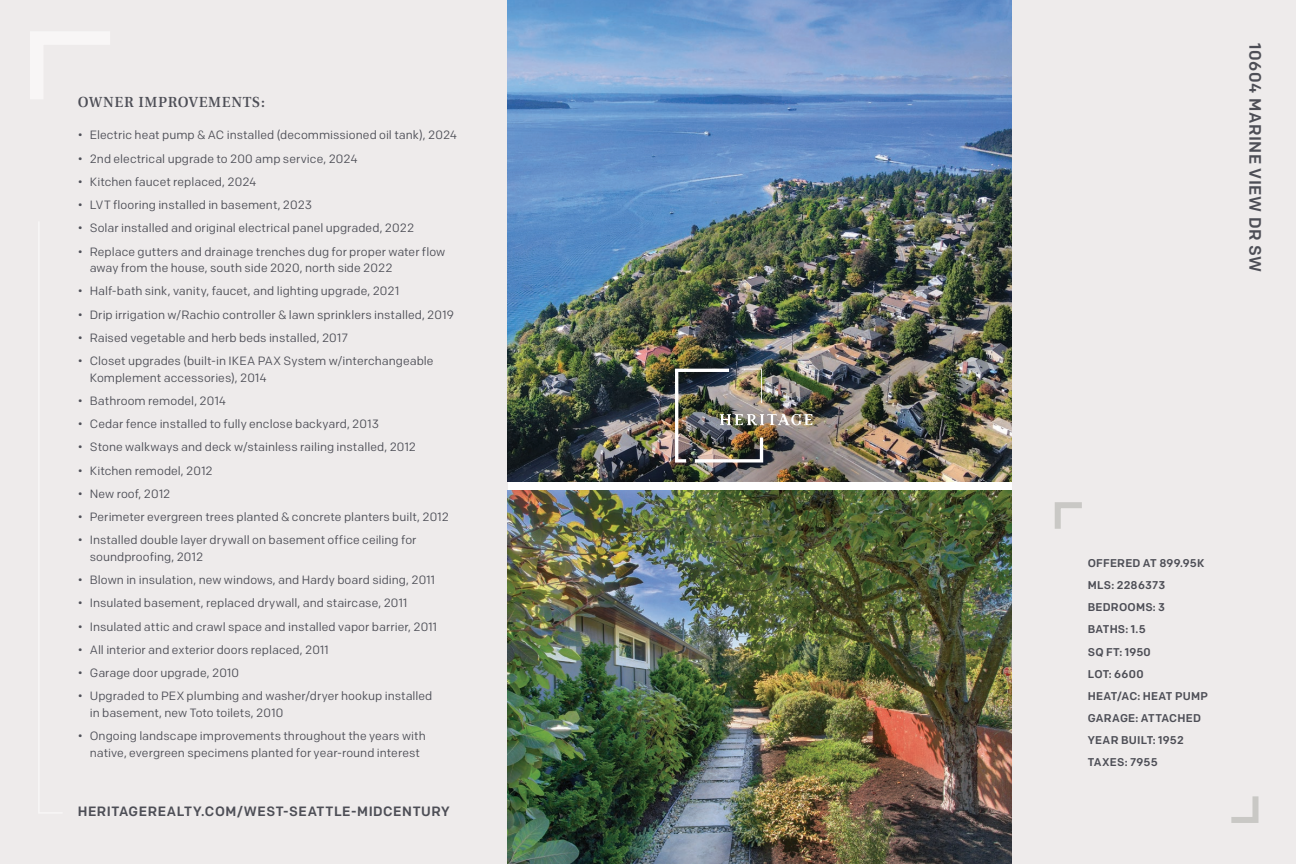
<style>
.page{position:relative;width:1296px;height:864px;background:#fff}
.page>*{position:absolute;margin:0;border:0;box-sizing:border-box;transform-origin:0 0}
.t1{font:500 16.5px "Chrono";letter-spacing:.035em;color:#4d4e56}
.List_header{font:500 15px "Frank Ruhl Libre";letter-spacing:.04em;color:#4d4e56}
.t2{font:500 13.5px "Chrono";letter-spacing:.04em;color:#4d4e56}
.t3{font:12px/16.5px "Chrono";letter-spacing:.005em;color:#4d4e56}
.PROPERTY_DETAIL_LIST{font:500 11.25px "Chrono";letter-spacing:.02em;color:#4d4e56}
</style>
<div class="page">
<div style="left:0;top:0;width:508px;height:864px;background:#eeebeb"></div>
<img style="left:508px;top:490px;width:504px;height:374px">
<img style="left:508px;top:0;width:504px;height:481px">
<div style="left:1012px;top:0;width:284px;height:864px;background:#eeebeb"></div>
<svg style="left:1054px;top:502px;width:28px;height:27px"></svg>
<svg style="left:1231px;top:796px;width:28px;height:27px"></svg>
<svg style="left:30px;top:32px;width:80px;height:67px"></svg>
<img style="left:675px;top:369px;width:137px;height:94px">
<p class="List_header" style="left:78px;top:93px;width:189px">OWNER IMPROVEMENTS:</p>
<p class="t3" style="left:78px;top:127px;width:381px">• Electric heat pump &amp; AC installed (decommissioned oil tank), 2024</p>
<p class="t3" style="left:78px;top:150px;width:282px">• 2nd electrical upgrade to 200 amp service, 2024</p>
<p class="t3" style="left:78px;top:173px;width:180px">• Kitchen faucet replaced, 2024</p>
<p class="t3" style="left:78px;top:197px;width:236px">• LVT flooring installed in basement, 2023</p>
<p class="t3" style="left:78px;top:220px;width:338px">• Solar installed and original electrical panel upgraded, 2022</p>
<p class="t3" style="left:90px;top:243px;width:357px;text-indent:-12px">• Replace gutters and drainage trenches dug for proper water flow away from the house, south side 2020, north side 2022</p>
<p class="t3" style="left:78px;top:283px;width:323px">• Half-bath sink, vanity, faucet, and lighting upgrade, 2021</p>
<p class="t3" style="left:78px;top:306px;width:378px">• Drip irrigation w/Rachio controller &amp; lawn sprinklers installed, 2019</p>
<p class="t3" style="left:78px;top:329px;width:272px">• Raised vegetable and herb beds installed, 2017</p>
<p class="t3" style="left:90px;top:353px;width:345px;text-indent:-12px">• Closet upgrades (built-in IKEA PAX System w/interchangeable<br>Komplement accessories), 2014</p>
<p class="t3" style="left:78px;top:392px;width:150px">• Bathroom remodel, 2014</p>
<p class="t3" style="left:78px;top:416px;width:303px">• Cedar fence installed to fully enclose backyard, 2013</p>
<p class="t3" style="left:78px;top:439px;width:340px">• Stone walkways and deck w/stainless railing installed, 2012</p>
<p class="t3" style="left:78px;top:462px;width:136px">• Kitchen remodel, 2012</p>
<p class="t3" style="left:78px;top:485px;width:94px">• New roof, 2012</p>
<p class="t3" style="left:78px;top:509px;width:373px">• Perimeter evergreen trees planted &amp; concrete planters built, 2012</p>
<p class="t3" style="left:90px;top:532px;width:328px;text-indent:-12px">• Installed double layer drywall on basement office ceiling for soundproofing, 2012</p>
<p class="t3" style="left:78px;top:572px;width:359px">• Blown in insulation, new windows, and Hardy board siding, 2011</p>
<p class="t3" style="left:78px;top:595px;width:331px">• Insulated basement, replaced drywall, and staircase, 2011</p>
<p class="t3" style="left:78px;top:618px;width:361px">• Insulated attic and crawl space and installed vapor barrier, 2011</p>
<p class="t3" style="left:78px;top:641px;width:253px">• All interior and exterior doors replaced, 2011</p>
<p class="t3" style="left:78px;top:665px;width:163px">• Garage door upgrade, 2010</p>
<p class="t3" style="left:90px;top:688px;width:344px;text-indent:-12px">• Upgraded to PEX plumbing and washer/dryer hookup installed in basement, new Toto toilets, 2010</p>
<p class="t3" style="left:78px;top:728px;width:350px;text-align:center">• Ongoing landscape improvements throughout the years with native, evergreen specimens planted for year-round interest</p>
<p class="t2" style="left:78px;top:803px;width:374px">HERITAGEREALTY.COM/WEST-SEATTLE-MIDCENTURY</p>
<p class="t1" style="left:1265px;top:43px;width:230px;rotate:90deg">10604 MARINE VIEW DR SW</p>
<p class="PROPERTY_DETAIL_LIST" style="left:1088px;top:557px;width:118px">OFFERED AT 899.95K</p>
<p class="PROPERTY_DETAIL_LIST" style="left:1088px;top:579px;width:79px">MLS: 2286373</p>
<p class="PROPERTY_DETAIL_LIST" style="left:1088px;top:601px;width:79px">BEDROOMS: 3</p>
<p class="PROPERTY_DETAIL_LIST" style="left:1088px;top:623px;width:60px">BATHS: 1.5</p>
<p class="PROPERTY_DETAIL_LIST" style="left:1088px;top:645px;width:65px">SQ FT: 1950</p>
<p class="PROPERTY_DETAIL_LIST" style="left:1088px;top:667px;width:57px">LOT: 6600</p>
<p class="PROPERTY_DETAIL_LIST" style="left:1088px;top:689px;width:122px">HEAT/AC: HEAT PUMP</p>
<p class="PROPERTY_DETAIL_LIST" style="left:1088px;top:711px;width:115px">GARAGE: ATTACHED</p>
<p class="PROPERTY_DETAIL_LIST" style="left:1088px;top:733px;width:98px">YEAR BUILT: 1952</p>
<p class="PROPERTY_DETAIL_LIST" style="left:1088px;top:755px;width:72px">TAXES: 7955</p>
</div>
